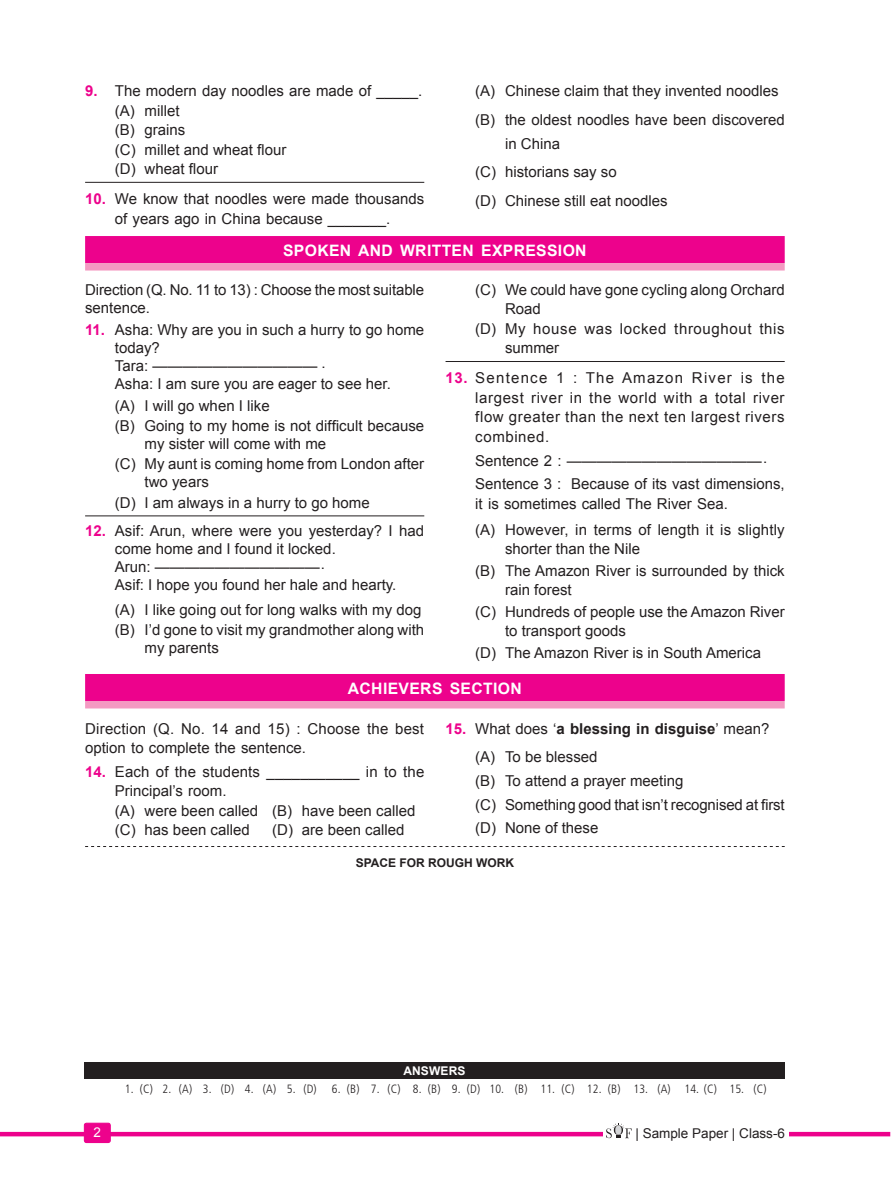
<style>
.page{position:relative;width:891px;height:1188px;background:#fff}
.page>*{position:absolute;margin:0;border:0;box-sizing:border-box;transform-origin:0 0}
.Headd{font:700 15.75px "Arial";letter-spacing:.02em;color:#fff}
.option_with_out_line{font:15px/19.5px "Arial";color:#231f20}
.Question{font:15px/19.5px "Arial";color:#231f20}
.question_second_line{font:15px "Arial";color:#231f20}
._4-Option_line{font:15px "Arial";color:#231f20}
._4-Option_line-2{font:15px/19.5px "Arial";letter-spacing:.045em;color:#231f20}
.Question-2{font:700 15px "Arial";color:#231f20}
.t1{font:13.5px "Arial";color:#231f20}
.t2{font:13.5px "Arial";color:#fff}
.Answer_keys{font:300 condensed 12px "Frutiger";letter-spacing:.015em;color:#231f20}
.t3{font:700 12px "Arial";color:#231f20}
.t4{font:700 12px "Arial";letter-spacing:.01em;color:#fff}
.s1{font-weight:700;color:#ed028c}
.s2{color:#ed028c}
.s3{font-weight:400}
</style>
<div class="page">
<hr style="left:0;top:1132px;width:890px;height:4px;background:#ed028c">
<div style="left:603px;top:1126px;width:186px;height:17px;background:#fff"></div>
<svg style="left:606px;top:1123px;width:26px;height:15px"></svg>
<div style="left:84px;top:1123px;width:26px;height:20px;background:#ed028c;border-radius:2px"></div>
<div style="left:84px;top:1123px;width:27px;height:20px;border:1px solid #ed028c;border-radius:2px"></div>
<div style="left:84px;top:1062px;width:701px;height:17px;background:#231f20"></div>
<hr style="left:85px;top:182px;width:339px;height:1px;background:#231f20">
<div style="left:85px;top:236px;width:700px;height:27px;background:#ed028c"></div>
<div style="left:85px;top:263px;width:700px;height:8px;background:#f499c2"></div>
<hr style="left:85px;top:516px;width:339px;height:1px;background:#231f20">
<hr style="left:446px;top:361px;width:339px;height:1px;background:#231f20">
<svg style="left:85px;top:846px;width:700px;height:1px"></svg>
<div style="left:85px;top:674px;width:700px;height:27px;background:#ed028c"></div>
<div style="left:85px;top:701px;width:700px;height:7px;background:#f499c2"></div>
<p class="option_with_out_line" style="left:475px;top:81px;width:305px">(A) Chinese claim that they invented noodles</p>
<p class="option_with_out_line" style="left:505px;top:107px;width:281px;line-height:24.3px;text-indent:-30px">(B) the oldest noodles have been discovered in China</p>
<p class="option_with_out_line" style="left:475px;top:162px;width:143px">(C) historians say so</p>
<p class="option_with_out_line" style="left:475px;top:191px;width:194px">(D) Chinese still eat noodles</p>
<p class="Headd" style="left:283px;top:240px;width:305px">SPOKEN AND WRITTEN EXPRESSION</p>
<p class="Question" style="left:85px;top:281px;width:341px;line-height:18px">Direction (Q. No. 11 to 13) : Choose the most suitable sentence.</p>
<p class="Question" style="left:115px;top:321px;width:311px;line-height:18px;text-indent:-30px"><span class="s1">11.</span> Asha: Why are you in such a hurry to go home today?</p>
<p class="question_second_line" style="left:115px;top:356px;width:212px">Tara: ——————————— .</p>
<p class="question_second_line" style="left:115px;top:374px;width:277px">Asha: I am sure you are eager to see her.</p>
<p class="option_with_out_line" style="left:115px;top:396px;width:156px">(A) I will go when I like</p>
<p class="option_with_out_line" style="left:145px;top:417px;width:281px;line-height:18px;text-indent:-30px">(B) Going to my home is not difficult because my sister will come with me</p>
<p class="option_with_out_line" style="left:145px;top:455px;width:281px;line-height:18px;text-indent:-30px">(C) My aunt is coming home from London after two years</p>
<p class="_4-Option_line" style="left:115px;top:493px;width:256px">(D) I am always in a hurry to go home</p>
<p class="Question" style="left:115px;top:522px;width:311px;line-height:18px;text-indent:-30px"><span class="s1">12.</span> Asif: Arun, where were you yesterday? I had come home and I found it locked.</p>
<p class="question_second_line" style="left:115px;top:557px;width:212px">Arun: ———————————.</p>
<p class="question_second_line" style="left:115px;top:575px;width:283px">Asif: I hope you found her hale and hearty.</p>
<p class="option_with_out_line" style="left:115px;top:600px;width:308px">(A) I like going out for long walks with my dog</p>
<p class="option_with_out_line" style="left:145px;top:621px;width:281px;line-height:18px;text-indent:-30px">(B) I’d gone to visit my grandmother along with my parents</p>
<p class="Question" style="left:85px;top:81px;width:339px"><span class="s1">9.</span> The modern day noodles are made of _____.</p>
<p class="option_with_out_line" style="left:115px;top:101px;width:66px">(A) millet</p>
<p class="option_with_out_line" style="left:115px;top:120px;width:72px">(B) grains</p>
<p class="option_with_out_line" style="left:115px;top:140px;width:173px">(C) millet and wheat flour</p>
<p class="_4-Option_line" style="left:115px;top:159px;width:105px">(D) wheat flour</p>
<p class="Question" style="left:85px;top:189px;width:341px;text-align:center"><span class="s1">10.</span> We know that noodles were made thousands of years ago in China because _______.</p>
<p class="option_with_out_line" style="left:505px;top:280px;width:281px;text-indent:-30px">(C) We could have gone cycling along Orchard<br>Road</p>
<p class="_4-Option_line-2" style="left:505px;top:319px;width:281px;text-indent:-30px">(D) My house was locked throughout this summer</p>
<p class="Question" style="left:475px;top:368px;width:311px;text-align:justify;text-indent:-30px"><span class="s1">13.</span> Sentence 1 : The Amazon River is the largest river in the world with a total river flow greater than the next ten largest rivers combined.</p>
<p class="Question" style="left:475px;top:451px;width:293px">Sentence 2 : —————————————.</p>
<p class="Question" style="left:475px;top:475px;width:311px">Sentence 3 : Because of its vast dimensions, it is sometimes called The River Sea.</p>
<p class="option_with_out_line" style="left:505px;top:520px;width:281px;text-indent:-30px">(A) However, in terms of length it is slightly shorter than the Nile</p>
<p class="option_with_out_line" style="left:505px;top:561px;width:281px;text-indent:-30px">(B) The Amazon River is surrounded by thick rain forest</p>
<p class="option_with_out_line" style="left:505px;top:602px;width:281px;text-indent:-30px">(C) Hundreds of people use the Amazon River to transport goods</p>
<p class="option_with_out_line" style="left:475px;top:643px;width:287px">(D) The Amazon River is in South America</p>
<p class="Headd" style="left:348px;top:678px;width:176px">ACHIEVERS SECTION</p>
<p class="Question" style="left:85px;top:719px;width:341px">Direction (Q. No. 14 and 15) : Choose the best option to complete the sentence.</p>
<p class="Question" style="left:115px;top:762px;width:311px;text-indent:-30px"><span class="s1">14.</span> Each of the students ___________ in to the<br>Principal’s room.</p>
<p class="option_with_out_line" style="left:115px;top:801px;width:302px">(A) were been called (B) have been called</p>
<p class="option_with_out_line" style="left:115px;top:821px;width:136px">(C) has been called</p>
<p class="option_with_out_line" style="left:272px;top:821px;width:134px">(D) are been called</p>
<p class="Question-2" style="left:446px;top:718px;width:325px"><span class="s2">15.</span> <span class="s3">What does ‘</span>a blessing in disguise<span class="s3">’ mean?</span></p>
<p class="option_with_out_line" style="left:475px;top:747px;width:124px">(A) To be blessed</p>
<p class="option_with_out_line" style="left:475px;top:771px;width:210px">(B) To attend a prayer meeting</p>
<p class="option_with_out_line" style="left:475px;top:795px;width:311px">(C) Something good that isn’t recognised at first</p>
<p class="option_with_out_line" style="left:475px;top:819px;width:125px">(D) None of these</p>
<p class="t3" style="left:356px;top:855px;width:160px">SPACE FOR ROUGH WORK</p>
<p class="t4" style="left:403px;top:1063px;width:64px">ANSWERS</p>
<p class="Answer_keys" style="left:125px;top:1082px;width:193px">1. (C) 2. (A) 3. (D) 4. (A) 5. (D)</p>
<p class="Answer_keys" style="left:332px;top:1082px;width:436px">6. (B) 7. (C) 8. (B) 9. (D) 10. (B) 11. (C) 12. (B) 13. (A) 14. (C) 15. (C)</p>
<p class="t2" style="left:94px;top:1123px;width:9px">2</p>
<p class="t1" style="left:635px;top:1125px;width:151px">| Sample Paper | Class-6</p>
</div>
